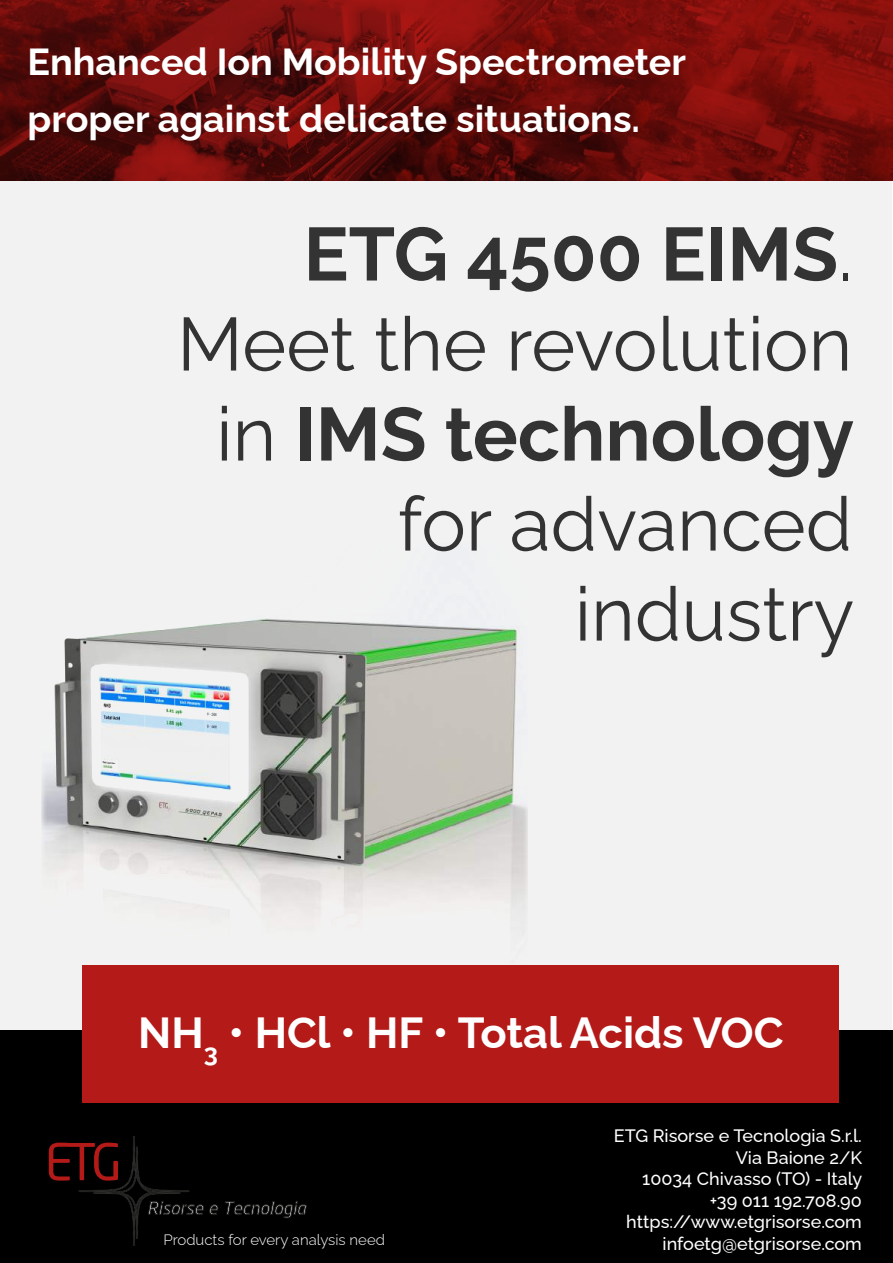
<style>
.page{position:relative;width:893px;height:1263px;background:#fff}
.page>*{position:absolute;margin:0;border:0;box-sizing:border-box;transform-origin:0 0}
.t1{font:75px/90px "Raleway";color:#333;text-align:right}
.t2{font:700 43.5px "Raleway";color:#fff}
.t3{font:700 37.65px/57.8px "Raleway";color:#fff}
.t4{font:500 18px/21.6px "Raleway";color:#fff;text-align:right}
.t5{font:300 15px "Raleway";color:#fff}
.s1{font-weight:700}
</style>
<div class="page">
<div style="left:1px;top:1px;width:891px;height:1261px;background:#f2f2f2"></div>
<div style="left:0;top:1030px;width:893px;height:233px;background:#000"></div>
<div style="left:83px;top:965px;width:756px;height:138px;background:#b31a18"></div>
<svg style="left:0;top:0;width:893px;height:180px;background:#6b0d0a"></svg>
<svg style="left:225px;top:1201px;width:82px;height:18px"></svg>
<svg style="left:49px;top:1136px;width:169px;height:110px"></svg>
<img style="left:41px;top:618px;width:487px;height:367px">
<h3 class="t3" style="left:28px;top:28px;width:660px">Enhanced Ion Mobility Spectrometer proper against delicate situations.</h3>
<h1 class="t1" style="left:177px;top:201px;width:679px"><span class="s1">ETG 4500 EIMS</span>.<br>Meet the revolution in <span class="s1">IMS technology </span>for advanced industry</h1>
<h2 class="t2" style="left:138px;top:998px;width:647px">NH<sub>3</sub> • HCl • HF • Total Acids VOC</h2>
<p class="t5" style="left:163px;top:1228px;width:223px">Products for every analysis need</p>
<p class="t4" style="left:614px;top:1123px;width:250px">ETG Risorse e Tecnologia S.r.l.<br>Via Baione 2/K<br>10034 Chivasso (TO) - Italy +39 011 192.708.90 https://www.etgrisorse.com infoetg@etgrisorse.com</p>
</div>
